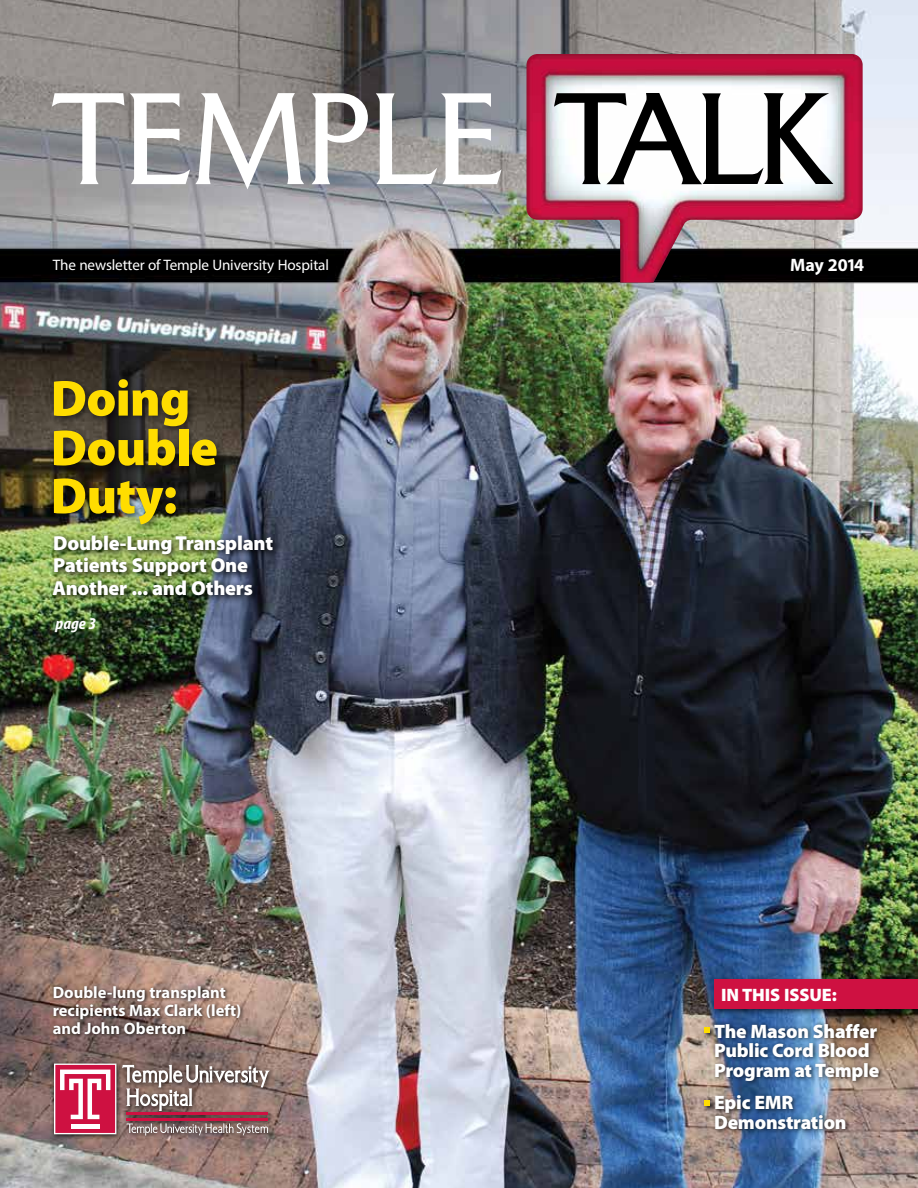
<style>
.page{position:relative;width:918px;height:1188px;background:#fff}
.page>*{position:absolute;margin:0;border:0;box-sizing:border-box;transform-origin:0 0}
.t1{font:900 51px/48.8px "Myriad Pro";letter-spacing:-.01em;color:#fd0}
.t2{font:900 20.25px/22.5px "Myriad Pro";letter-spacing:-.01em;color:#fff}
.t3{font:900 19.5px/19.5px "Myriad Pro";letter-spacing:-.01em;color:#fff}
.t4{font:900 18px "Myriad Pro";letter-spacing:-.005em;color:#fff}
.t5{font:700 18px "Myriad Pro";letter-spacing:-.02em;color:#fff}
.t6{font:700 16.5px/18px "Myriad Pro";color:#fff}
.t7{font:italic 700 condensed 16.5px "Myriad Pro";color:#fff;scale:1.1 1}
.t8{font:15.15px "Myriad Pro";letter-spacing:-.01em;color:#fff}
</style>
<div class="page">
<img style="left:0;top:0;width:918px;height:1188px">
<img style="left:526px;top:54px;width:337px;height:229px">
<div style="left:50px;top:375px;width:176px;height:159px;background:#000;opacity:.6"></div>
<img style="left:48px;top:531px;width:234px;height:73px">
<svg style="left:52px;top:93px;width:72px;height:91px"></svg>
<svg style="left:130px;top:93px;width:174px;height:96px"></svg>
<svg style="left:312px;top:93px;width:56px;height:91px"></svg>
<svg style="left:376px;top:93px;width:126px;height:91px"></svg>
<svg style="left:554px;top:93px;width:279px;height:91px"></svg>
<div style="left:51px;top:1060px;width:223px;height:81px;background:#000;opacity:.75"></div>
<hr style="left:126px;top:1112px;width:142px;height:3px;background:#ce1141">
<hr style="left:126px;top:1118px;width:142px;height:3px;background:#ce1141">
<svg style="left:54px;top:1064px;width:62px;height:70px"></svg>
<div style="left:55px;top:1065px;width:60px;height:68px;background:#ce1141"></div>
<hr style="left:71px;top:1124px;width:28px;height:4px;background:#fff">
<svg style="left:60px;top:1070px;width:50px;height:49px"></svg>
<svg style="left:127px;top:1123px;width:141px;height:13px;background:#91807d"></svg>
<svg style="left:122px;top:1065px;width:148px;height:46px;background:#9b8882"></svg>
<div style="left:712px;top:1021px;width:172px;height:114px;background:#000;opacity:.7"></div>
<div style="left:703px;top:1026px;width:13px;height:13px;background:#000;opacity:.75"></div>
<svg style="left:704px;top:1027px;width:6px;height:6px"></svg>
<div style="left:703px;top:1099px;width:13px;height:13px;background:#000;opacity:.75"></div>
<svg style="left:704px;top:1101px;width:6px;height:5px"></svg>
<div style="left:710px;top:975px;width:208px;height:41px;background:#000;opacity:.7"></div>
<div style="left:715px;top:979px;width:203px;height:29px;background:#ce1141"></div>
<div style="left:51px;top:984px;width:194px;height:54px;background:#000;opacity:.75"></div>
<p class="t8" style="left:53px;top:255px;width:278px">The newsletter of Temple University Hospital</p>
<p class="t5" style="left:790px;top:253px;width:75px">May 2014</p>
<h1 class="t1" style="left:51px;top:375px;width:169px">Doing<br>Double<br>Duty:</h1>
<p class="t2" style="left:52px;top:532px;width:222px">Double-Lung Transplant<br>Patients Support One<br>Another ... and Others</p>
<p class="t7" style="left:56px;top:613px;width:39px">page 3</p>
<p class="t6" style="left:53px;top:983px;width:175px">Double-lung transplant</p>
<p class="t4" style="left:721px;top:984px;width:117px">IN THIS ISSUE:</p>
<p class="t6" style="left:53px;top:1001px;width:190px">recipients Max Clark (left) and John Oberton</p>
<p class="t3" style="left:714px;top:1022px;width:167px">The Mason Shaffer<br>Public Cord Blood<br>Program at Temple</p>
<p class="t3" style="left:714px;top:1093px;width:134px">Epic EMR<br>Demonstration</p>
</div>
